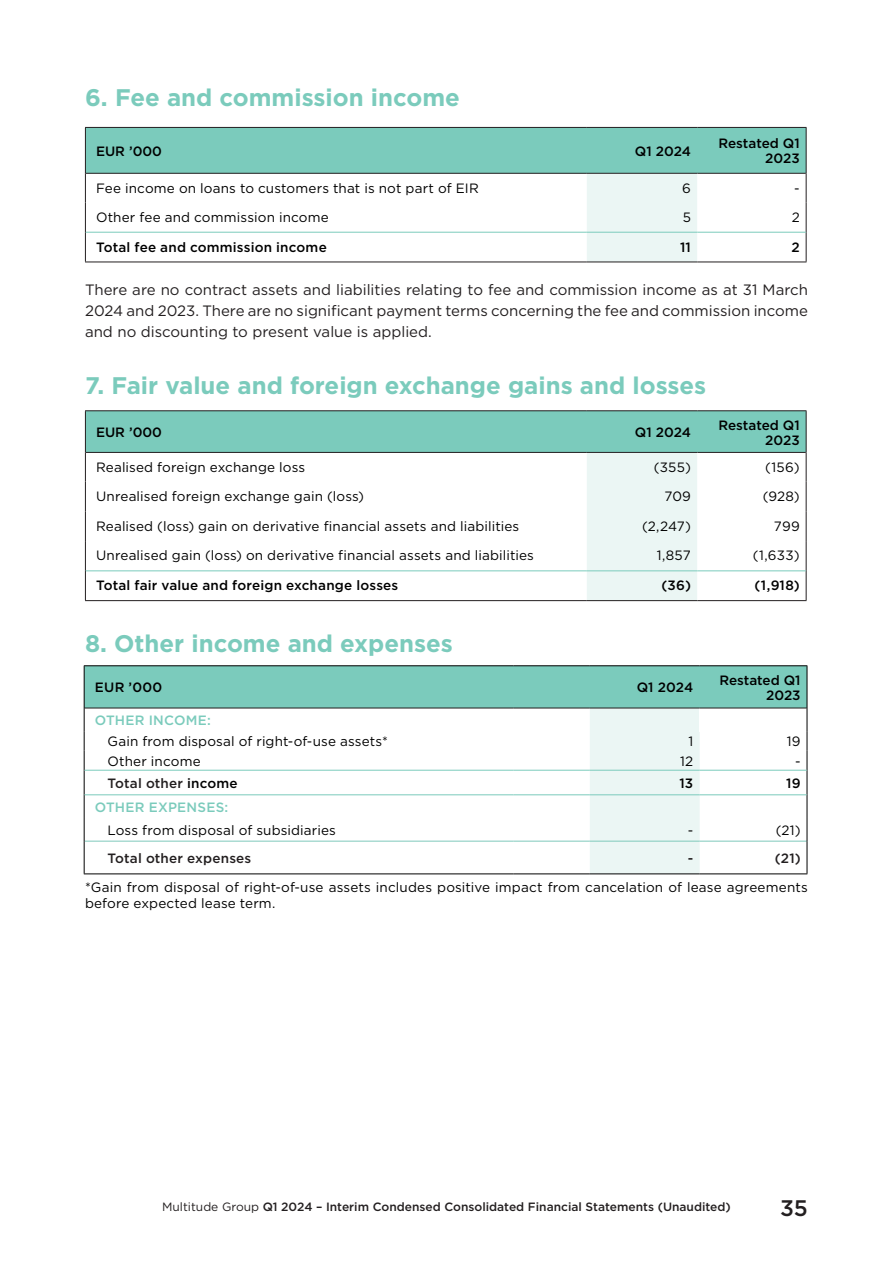
<style>
.page{position:relative;width:893px;height:1263px;background:#fff}
.page>*{position:absolute;margin:0;border:0;box-sizing:border-box;transform-origin:0 0}
.Headline_01{font:700 24px "Gotham";color:#7bcbbc}
.t1{font:500 22.5px "Gotham";color:#231f20}
.Body{font:15px/21px "Gotham";color:#231f20;text-align:justify}
.Table{font:13.5px/15.6px "Gotham";letter-spacing:.01em;color:#000}
.Table-2{font:500 13.5px "Gotham";letter-spacing:.015em;color:#000}
.Table_Head{font:500 13.5px/15px "Gotham";color:#000;text-align:right}
.Table_Bold_Headlines{font:500 13.5px "Gotham";letter-spacing:.02em;color:#7bcbbc}
.Table_Bold{font:500 13.5px "Gotham";letter-spacing:.015em;color:#231f20}
.Table-3{font:500 13.5px "Gotham";letter-spacing:.015em;color:#231f20}
.t2{font:500 12px "Gotham";color:#231f20}
.s1{color:#000}
.s2{font-weight:400}
</style>
<div class="page">
<svg style="left:85px;top:127px;width:722px;height:135px"></svg>
<hr style="left:806px;top:202px;width:1px;height:30px;background:#231f20">
<hr style="left:806px;top:232px;width:1px;height:30px;background:#231f20">
<hr style="left:85px;top:262px;width:502px;height:1px;background:#231f20">
<hr style="left:587px;top:262px;width:110px;height:1px;background:#231f20">
<hr style="left:697px;top:262px;width:109px;height:1px;background:#231f20">
<hr style="left:86px;top:232px;width:501px;height:1px;background:#7bcbbc">
<hr style="left:587px;top:232px;width:110px;height:1px;background:#7bcbbc">
<hr style="left:697px;top:232px;width:109px;height:1px;background:#7bcbbc">
<hr style="left:587px;top:410px;width:110px;height:1px;background:#231f20">
<hr style="left:697px;top:410px;width:109px;height:1px;background:#231f20">
<hr style="left:85px;top:410px;width:502px;height:1px;background:#231f20">
<svg style="left:85px;top:411px;width:722px;height:190px"></svg>
<hr style="left:85px;top:600px;width:502px;height:1px;background:#231f20">
<hr style="left:587px;top:600px;width:110px;height:1px;background:#231f20">
<hr style="left:697px;top:600px;width:109px;height:1px;background:#231f20">
<hr style="left:86px;top:570px;width:501px;height:1px;background:#7bcbbc">
<hr style="left:587px;top:570px;width:110px;height:1px;background:#7bcbbc">
<hr style="left:697px;top:570px;width:109px;height:1px;background:#7bcbbc">
<hr style="left:84px;top:665px;width:429px;height:1px;background:#000">
<hr style="left:513px;top:665px;width:77px;height:1px;background:#000">
<hr style="left:590px;top:665px;width:110px;height:1px;background:#000">
<hr style="left:700px;top:665px;width:107px;height:1px;background:#000">
<svg style="left:84px;top:666px;width:724px;height:208px"></svg>
<hr style="left:84px;top:841px;width:1px;height:32px;background:#000">
<hr style="left:807px;top:841px;width:1px;height:32px;background:#000">
<hr style="left:85px;top:770px;width:428px;height:1px;background:#7bcbbc">
<hr style="left:513px;top:770px;width:77px;height:1px;background:#7bcbbc">
<hr style="left:590px;top:770px;width:110px;height:1px;background:#7bcbbc">
<hr style="left:700px;top:770px;width:107px;height:1px;background:#7bcbbc">
<hr style="left:85px;top:794px;width:428px;height:1px;background:#7bcbbc">
<hr style="left:513px;top:794px;width:77px;height:1px;background:#7bcbbc">
<hr style="left:590px;top:794px;width:110px;height:1px;background:#7bcbbc">
<hr style="left:700px;top:794px;width:107px;height:1px;background:#7bcbbc">
<p class="Headline_01" style="left:85px;top:82px;width:376px">6. Fee and commission income</p>
<p class="Table_Head" style="left:96px;top:143px;width:68px">EUR ’000</p>
<p class="Table_Head" style="left:635px;top:143px;width:58px">Q1 2024</p>
<p class="Table_Head" style="left:718px;top:136px;width:83px">Restated Q1<br>2023</p>
<p class="Table" style="left:96px;top:180px;width:384px">Fee income on loans to customers that is not part of EIR</p>
<p class="Table" style="left:682px;top:180px;width:10px">6</p>
<p class="Table" style="left:794px;top:180px;width:7px">-</p>
<p class="Table" style="left:96px;top:209px;width:234px">Other fee and commission income</p>
<p class="Table" style="left:683px;top:209px;width:10px">5</p>
<p class="Table" style="left:792px;top:209px;width:10px">2</p>
<p class="Table-2" style="left:96px;top:238px;width:232px">Total fee and commission income</p>
<p class="Table-2" style="left:680px;top:238px;width:12px">11</p>
<p class="Table-2" style="left:791px;top:238px;width:10px">2</p>
<p class="Body" style="left:85px;top:279px;width:724px">There are no contract assets and liabilities relating to fee and commission income as at 31 March 2024 and 2023. There are no significant payment terms concerning the fee and commission income and no discounting to present value is applied.</p>
<p class="Headline_01" style="left:85px;top:370px;width:623px">7. Fair value and foreign exchange gains and losses</p>
<p class="Table_Head" style="left:96px;top:425px;width:68px">EUR ’000</p>
<p class="Table_Head" style="left:635px;top:425px;width:58px">Q1 2024</p>
<p class="Table_Head" style="left:718px;top:417px;width:83px">Restated Q1<br>2023</p>
<p class="Table" style="left:96px;top:459px;width:211px">Realised foreign exchange loss</p>
<p class="Table" style="left:654px;top:459px;width:39px">(355)</p>
<p class="Table" style="left:765px;top:459px;width:36px">(156)</p>
<p class="Table" style="left:96px;top:488px;width:269px">Unrealised foreign exchange gain (loss)</p>
<p class="Table" style="left:664px;top:488px;width:28px">709</p>
<p class="Table" style="left:763px;top:488px;width:39px">(928)</p>
<p class="Table" style="left:96px;top:518px;width:425px">Realised (loss) gain on derivative financial assets and liabilities</p>
<p class="Table" style="left:642px;top:518px;width:50px">(2,247)</p>
<p class="Table" style="left:774px;top:518px;width:27px">799</p>
<p class="Table" style="left:96px;top:547px;width:439px">Unrealised gain (loss) on derivative financial assets and liabilities</p>
<p class="Table" style="left:657px;top:547px;width:36px">1,857</p>
<p class="Table" style="left:753px;top:547px;width:49px">(1,633)</p>
<p class="Table-2" style="left:96px;top:576px;width:304px">Total fair value and foreign exchange losses</p>
<p class="Table-2" style="left:661px;top:576px;width:31px">(36)</p>
<p class="Table-2" style="left:754px;top:576px;width:47px">(1,918)</p>
<p class="Headline_01" style="left:85px;top:628px;width:369px">8. Other income and expenses</p>
<p class="Table_Head" style="left:95px;top:680px;width:69px">EUR ’000</p>
<p class="Table_Head" style="left:637px;top:680px;width:58px">Q1 2024</p>
<p class="Table_Head" style="left:719px;top:672px;width:83px">Restated Q1<br>2023</p>
<p class="Table_Bold_Headlines" style="left:95px;top:711px;width:118px">OTHER INCOME:</p>
<p class="Table" style="left:108px;top:733px;width:282px">Gain from disposal of right-of-use assets*</p>
<p class="Table" style="left:688px;top:733px;width:6px">1</p>
<p class="Table" style="left:787px;top:733px;width:15px">19</p>
<p class="Table" style="left:108px;top:753px;width:95px">Other income</p>
<p class="Table" style="left:680px;top:753px;width:15px">12</p>
<p class="Table" style="left:795px;top:753px;width:7px">-</p>
<p class="Table-3" style="left:108px;top:774px;width:132px">Total other <span class="s1">income</span></p>
<p class="Table-2" style="left:680px;top:774px;width:15px">13</p>
<p class="Table-2" style="left:786px;top:774px;width:16px">19</p>
<p class="Table_Bold_Headlines" style="left:95px;top:798px;width:135px">OTHER EXPENSES:</p>
<p class="Table" style="left:108px;top:822px;width:230px">Loss from disposal of subsidiaries</p>
<p class="Table" style="left:688px;top:822px;width:7px">-</p>
<p class="Table" style="left:776px;top:822px;width:26px">(21)</p>
<p class="Table_Bold" style="left:108px;top:849px;width:145px">Total other expenses</p>
<p class="Table_Bold" style="left:688px;top:849px;width:7px">-</p>
<p class="Table_Bold" style="left:775px;top:849px;width:27px">(21)</p>
<p class="Table" style="left:85px;top:879px;width:724px">*Gain from disposal of right-of-use assets includes positive impact from cancelation of lease agreements before expected lease term.</p>
<p class="t2" style="left:162px;top:1199px;width:570px"><span class="s2">Multitude Group</span> Q1 2024 – Interim Condensed Consolidated Financial Statements (Unaudited)</p>
<h2 class="t1" style="left:780px;top:1193px;width:29px">35</h2>
</div>
